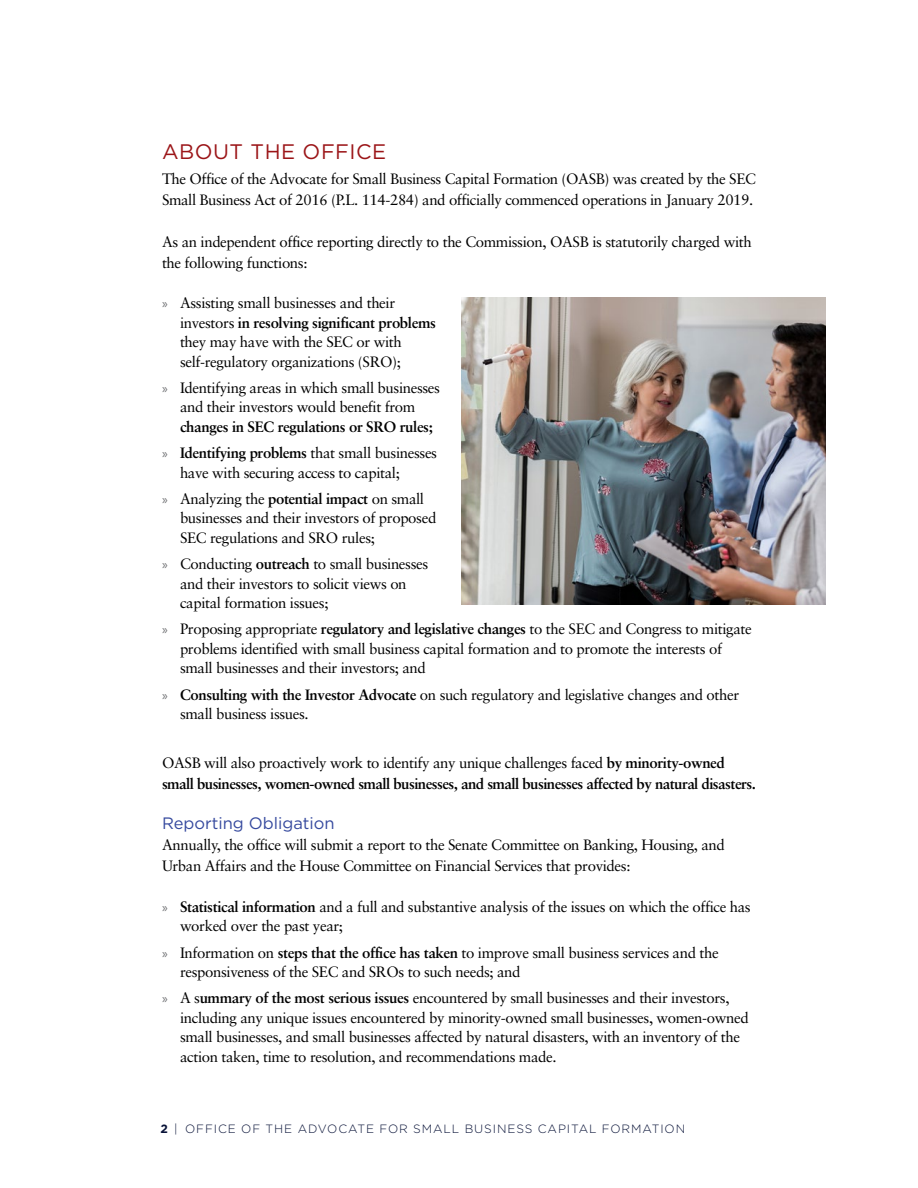
<style>
.page{position:relative;width:918px;height:1188px;background:#fff}
.page>*{position:absolute;margin:0;border:0;box-sizing:border-box;transform-origin:0 0}
.Heading_1{font:21px "Gotham HTF";letter-spacing:.025em;color:#9b1518}
.Heading_2{font:16.5px "Gotham HTF";color:#35499e}
.Body_Text{font:15px/19.5px "Sabon";letter-spacing:-.025em;color:#000}
.Body_Text-2{font:700 15px/21px "Sabon";letter-spacing:-.035em;color:#000}
.t1{font:300 12px "Gotham HTF";letter-spacing:.075em;color:#091338}
.s1{font-family:"Myriad Pro";font-size:13.5px;color:#6d6e71}
.s2{font-weight:700}
.s3{font-weight:400}
</style>
<div class="page">
<img style="left:461px;top:298px;width:365px;height:306px">
<p class="Heading_1" style="left:162px;top:140px;width:226px">ABOUT THE OFFICE</p>
<p class="Body_Text" style="left:162px;top:168px;width:595px;line-height:21px">The Office of the Advocate for Small Business Capital Formation (OASB) was created by the SEC<br>Small Business Act of 2016 (P.L. 114-284) and officially commenced operations in January 2019.</p>
<p class="Body_Text" style="left:162px;top:231px;width:591px;line-height:21px">As an independent office reporting directly to the Commission, OASB is statutorily charged with the following functions:</p>
<p class="Body_Text" style="left:180px;top:293px;width:257px;text-indent:-18px"><span class="s1">»</span> Assisting small businesses and their investors <span class="s2">in resolving significant problems </span>they may have with the SEC or with self-regulatory organizations (SRO);</p>
<p class="Body_Text" style="left:180px;top:378px;width:262px;text-indent:-18px"><span class="s1">»</span> Identifying areas in which small businesses and their investors would benefit from <span class="s2">changes in SEC regulations or SRO rules;</span></p>
<p class="Body_Text" style="left:180px;top:443px;width:259px;text-indent:-18px"><span class="s1">»</span> <span class="s2">Identifying problems</span> that small businesses have with securing access to capital;</p>
<p class="Body_Text" style="left:180px;top:489px;width:258px;text-indent:-18px"><span class="s1">»</span> Analyzing the <span class="s2">potential impact</span> on small businesses and their investors of proposed<br>SEC regulations and SRO rules;</p>
<p class="Body_Text" style="left:180px;top:554px;width:250px;text-indent:-18px"><span class="s1">»</span> Conducting <span class="s2">outreach</span> to small businesses and their investors to solicit views on capital formation issues;</p>
<p class="Body_Text" style="left:180px;top:619px;width:573px;text-indent:-18px"><span class="s1">»</span> Proposing appropriate <span class="s2">regulatory and legislative changes</span> to the SEC and Congress to mitigate problems identified with small business capital formation and to promote the interests of small businesses and their investors; and</p>
<p class="Body_Text" style="left:180px;top:685px;width:561px;text-indent:-18px"><span class="s1">»</span> <span class="s2">Consulting with the Investor Advocate</span> on such regulatory and legislative changes and other small business issues.</p>
<p class="Body_Text-2" style="left:162px;top:752px;width:595px"><span class="s3">OASB will also proactively work to identify any unique challenges faced</span> by minority-owned small businesses, women-owned small businesses, and small businesses affected by natural disasters.</p>
<p class="Heading_2" style="left:162px;top:814px;width:174px">Reporting Obligation</p>
<p class="Body_Text" style="left:162px;top:835px;width:564px;line-height:21px">Annually, the office will submit a report to the Senate Committee on Banking, Housing, and<br>Urban Affairs and the House Committee on Financial Services that provides:</p>
<p class="Body_Text" style="left:180px;top:897px;width:572px;text-indent:-18px"><span class="s1">»</span> <span class="s2">Statistical information</span> and a full and substantive analysis of the issues on which the office has worked over the past year;</p>
<p class="Body_Text" style="left:180px;top:943px;width:540px;text-indent:-18px"><span class="s1">»</span> Information on <span class="s2">steps that the office has taken</span> to improve small business services and the responsiveness of the SEC and SROs to such needs; and</p>
<p class="Body_Text" style="left:180px;top:988px;width:570px;text-indent:-18px"><span class="s1">»</span> A s<span class="s2">ummary of the most serious issues</span> encountered by small businesses and their investors, including any unique issues encountered by minority-owned small businesses, women-owned small businesses, and small businesses affected by natural disasters, with an inventory of the action taken, time to resolution, and recommendations made.</p>
<p class="t1" style="left:160px;top:1122px;width:526px"><span class="s2">2</span> | OFFICE OF THE ADVOCATE FOR SMALL BUSINESS CAPITAL FORMATION</p>
</div>
